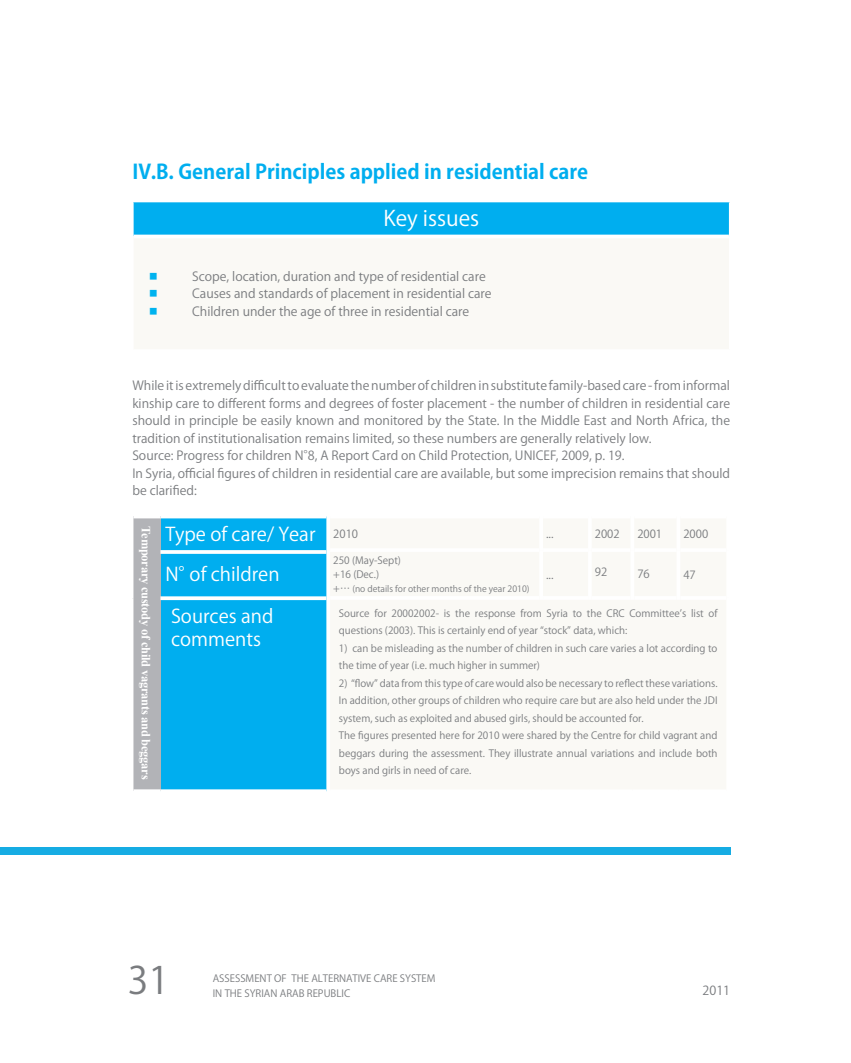
<style>
.page{position:relative;width:851px;height:1063px;background:#fff}
.page>*{position:absolute;margin:0;border:0;box-sizing:border-box;transform-origin:0 0}
.t1{font:37.5px "Koz Go Pr 6 N";color:#7a7c7f}
.t2{font:21.25px "Koz Go Pr 6 N";color:#fff}
.t3{font:700 20px "Koz Go Pr 6 N";color:#00aeef}
.t4{font:18.75px/40.9px "Koz Go Pr 6 N";color:#fff}
.t5{font:12.5px/17.5px "Koz Go Pr 6 N";color:#7a7c7f}
.t6{font:700 12.5px "Times New Roman";letter-spacing:-.02em;color:#fff}
.t7{font:11.25px "Koz Go Pr 6 N";color:#7a7c7f}
.t8{font:10px/17.5px "Koz Go Pr 6 N";color:#7a7c7f}
.t9{font:8.75px "Koz Go Pr 6 N";color:#7a7c7f}
.s1{font-size:10px}
</style>
<div class="page">
<div style="left:0;top:847px;width:730px;height:8px;background:#16ace3"></div>
<div style="left:133px;top:202px;width:596px;height:35px;background:#00aeef"></div>
<div style="left:133px;top:237px;width:596px;height:113px;background:#faf9f5"></div>
<hr style="left:134px;top:235px;width:594px;height:3px;background:#fff">
<hr style="left:132px;top:349px;width:598px;height:1px;background:#fff">
<hr style="left:132px;top:202px;width:2px;height:35px;background:#fff">
<hr style="left:728px;top:202px;width:2px;height:35px;background:#fff">
<hr style="left:132px;top:237px;width:2px;height:112px;background:#fff">
<hr style="left:728px;top:237px;width:2px;height:112px;background:#fff">
<svg style="left:326px;top:516px;width:1px;height:34px"></svg>
<svg style="left:326px;top:550px;width:1px;height:48px"></svg>
<svg style="left:326px;top:598px;width:1px;height:194px"></svg>
<div style="left:160px;top:518px;width:166px;height:271px;background:#00aeef"></div>
<div style="left:132px;top:517px;width:28px;height:274px;background:#b2b3b7"></div>
<svg style="left:160px;top:596px;width:166px;height:4px"></svg>
<svg style="left:160px;top:550px;width:166px;height:4px"></svg>
<svg style="left:160px;top:789px;width:166px;height:2px"></svg>
<hr style="left:133px;top:515px;width:27px;height:3px;background:#fff">
<svg style="left:133px;top:789px;width:27px;height:2px"></svg>
<hr style="left:130px;top:515px;width:3px;height:37px;background:#fff">
<hr style="left:130px;top:552px;width:3px;height:46px;background:#fff">
<hr style="left:130px;top:598px;width:3px;height:195px;background:#fff">
<h3 class="t3" style="left:132px;top:160px;width:457px">IV.B. General Principles applied in residential care</h3>
<h2 class="t2" style="left:383px;top:207px;width:97px">Key issues</h2>
<p class="t5" style="left:192px;top:268px;width:301px">Scope, location, duration and type of residential care<br>Causes and standards of placement in residential care<br>Children under the age of three in residential care</p>
<p class="t5" style="left:132px;top:377px;width:599px">While it is extremely difficult to evaluate the number of children in substitute family-based care - from informal kinship care to different forms and degrees of foster placement - the number of children in residential care should in principle be easily known and monitored by the State. In the Middle East and North Africa, the tradition of institutionalisation remains limited, so these numbers are generally relatively low.<br>Source: Progress for children N°8, A Report Card on Child Protection, UNICEF, 2009, p. 19.<br>In Syria, official figures of children in residential care are available, but some imprecision remains that should be clarified:</p>
<p class="t6" style="left:155px;top:526px;width:255px;rotate:90deg">Temporary custody of child vagrants and beggars</p>
<h3 class="t4" style="left:165px;top:514px;width:151px">Type of care/ Year<br>N°of children</h3>
<h3 class="t4" style="left:171px;top:604px;width:104px;line-height:23.8px">Sources and comments</h3>
<p class="t7" style="left:333px;top:527px;width:26px">2010</p>
<p class="t8" style="left:333px;top:554px;width:69px;line-height:13.8px">250 (May-Sept) +16 (Dec.)</p>
<p class="t9" style="left:333px;top:584px;width:198px"><span class="s1">+…</span> (no details for other months of the year 2010)</p>
<p class="t7" style="left:683px;top:527px;width:26px">2000</p>
<p class="t7" style="left:683px;top:568px;width:14px">47</p>
<p class="t8" style="left:339px;top:604px;width:380px">Source for 20002002- is the response from Syria to the CRC Committee’s list of questions (2003). This is certainly end of year “stock” data, which:</p>
<p class="t8" style="left:339px;top:639px;width:380px">1) can be misleading as the number of children in such care varies a lot according to the time of year (i.e. much higher in summer)</p>
<p class="t8" style="left:339px;top:674px;width:380px">2) “flow” data from this type of care would also be necessary to reflect these variations.<br>In addition, other groups of children who require care but are also held under the JDI system, such as exploited and abused girls, should be accounted for.<br>The figures presented here for 2010 were shared by the Centre for child vagrant and beggars during the assessment. They illustrate annual variations and include both boys and girls in need of care.</p>
<p class="t7" style="left:594px;top:527px;width:26px">2002</p>
<p class="t7" style="left:594px;top:565px;width:14px">92</p>
<p class="t7" style="left:637px;top:527px;width:26px">2001</p>
<p class="t7" style="left:637px;top:567px;width:14px">76</p>
<p class="t7" style="left:546px;top:527px;width:9px">...</p>
<p class="t7" style="left:546px;top:568px;width:9px">...</p>
<h1 class="t1" style="left:128px;top:959px;width:43px">31</h1>
<p class="t8" style="left:213px;top:971px;width:224px;line-height:15px">ASSESSMENT OF THE ALTERNATIVE CARE SYSTEM<br>IN THE SYRIAN ARAB REPUBLIC</p>
<p class="t5" style="left:702px;top:982px;width:29px">2011</p>
</div>
